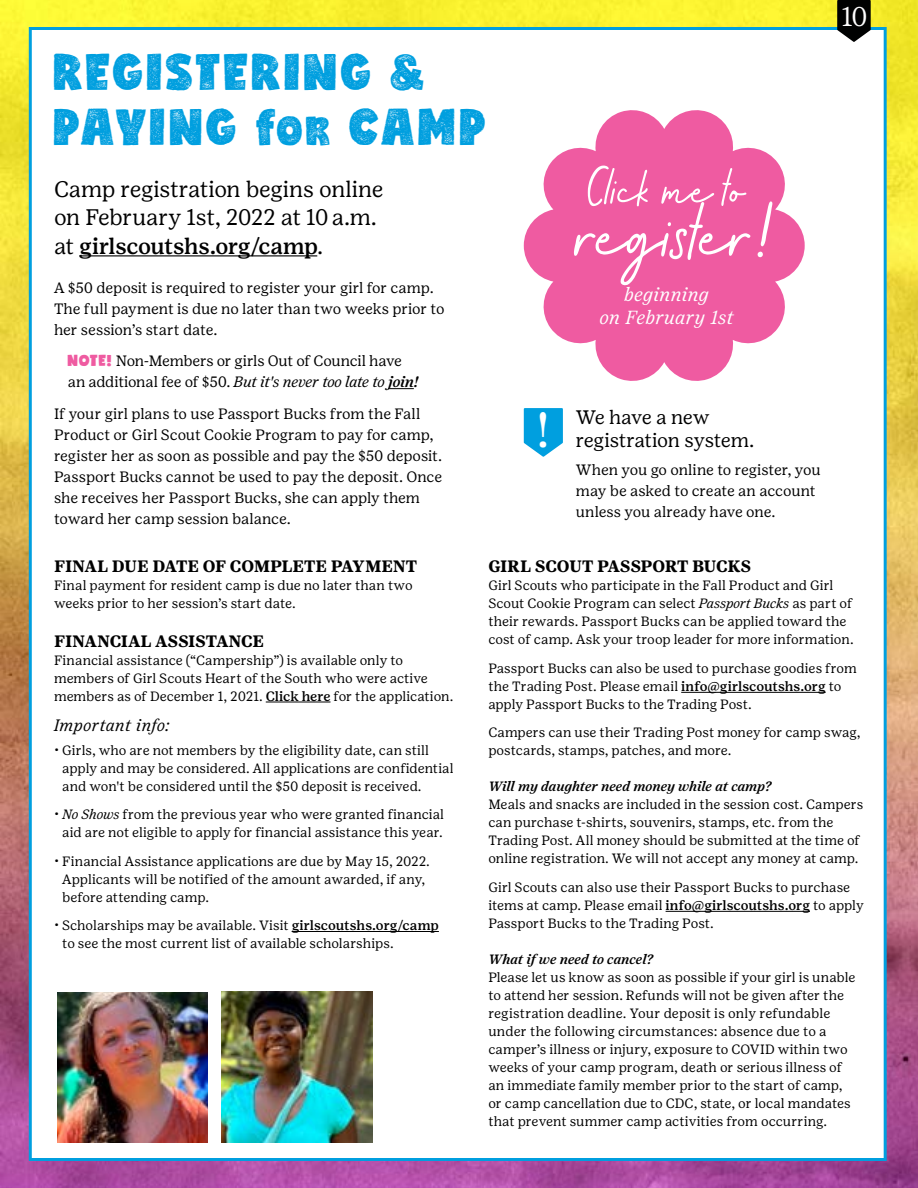
<style>
.page{position:relative;width:918px;height:1188px;background:#fff}
.page>*{position:absolute;margin:0;border:0;box-sizing:border-box;transform-origin:0 0}
.t1{font:90.9px "Camper Quotes";color:#fff}
.t2{font:59.55px "Camper Quotes";color:#fff}
.t3{font:300 48.6px "Girl Scout Display";color:#fff}
.t4{font:48px/55.5px "Candytexture";letter-spacing:.065em;color:#009fdf}
.t5{font:300 27px "Girl Scout Display";color:#fff}
.t6{font:22.5px/28.5px "Girl Scout Text";letter-spacing:-.015em;color:#000}
.t7{font:19.5px/22.5px "Girl Scout Text";letter-spacing:-.015em;color:#000}
.t8{font:italic 300 18.9px/23px "Girl Scout Display";letter-spacing:.02em;color:#fff;text-align:center}
.t9{font:700 16.5px "Girl Scout Text";letter-spacing:-.015em;color:#000}
.t10{font:italic 300 16.5px "Girl Scout Display";letter-spacing:.025em;color:#000}
.t11{font:15px/21px "Girl Scout Text";letter-spacing:-.01em;color:#000}
.t12{font:13.5px/18px "Girl Scout Text";color:#000}
.t13{font:italic 500 13.5px "Girl Scout Text";letter-spacing:-.005em;color:#000}
.s1{font-weight:500}
.s2{font-family:"Candy";color:#ef5ba1}
.s3{font-style:italic}
.s4{font-weight:500;font-style:italic}
</style>
<div class="page">
<img style="left:0;top:0;width:918px;height:1188px">
<div style="left:29px;top:27px;width:858px;height:1134px;background:#fff;border:3px solid #009fdf"></div>
<img style="left:57px;top:992px;width:151px;height:151px">
<img style="left:222px;top:991px;width:150px;height:151px">
<svg style="left:524px;top:110px;width:281px;height:271px;fill:#ef5ba1"></svg>
<hr style="left:79px;top:255px;width:238px;height:1px;background:#000">
<svg style="left:388px;top:388px;width:26px;height:1px"></svg>
<hr style="left:266px;top:702px;width:65px;height:1px;background:#000">
<hr style="left:292px;top:931px;width:147px;height:1px;background:#000">
<hr style="left:681px;top:692px;width:145px;height:1px;background:#000">
<hr style="left:666px;top:911px;width:144px;height:1px;background:#000">
<svg style="left:524px;top:408px;width:39px;height:49px;background:#25ade3"></svg>
<svg style="left:837px;top:0;width:34px;height:42px"></svg>
<h3 class="t4" style="left:54px;top:47px;width:434px">REGISTERING &amp;<br>PAYING for CAMP</h3>
<h3 class="t5" style="left:842px;top:0;width:27px">10</h3>
<h3 class="t6" style="left:54px;top:174px;width:331px">Camp registration begins online on February 1st, 2022 at 10 a.m. at <span class="s1">girlscoutshs.org/camp</span>.</h3>
<p class="t11" style="left:54px;top:277px;width:392px">A $50 deposit is required to register your girl for camp.<br>The full payment is due no later than two weeks prior to her session’s start date.</p>
<p class="t11" style="left:68px;top:350px;width:352px"><span class="s2">NOTE!</span> Non-Members or girls Out of Council have an additional fee of $50. <span class="s3">But it's never too late to</span> <span class="s4">join!</span></p>
<p class="t11" style="left:54px;top:403px;width:390px">If your girl plans to use Passport Bucks from the Fall Product or Girl Scout Cookie Program to pay for camp, register her as soon as possible and pay the $50 deposit.<br>Passport Bucks cannot be used to pay the deposit. Once she receives her Passport Bucks, she can apply them toward her camp session balance.</p>
<p class="t9" style="left:54px;top:556px;width:365px">FINAL DUE DATE OF COMPLETE PAYMENT</p>
<p class="t12" style="left:54px;top:576px;width:360px">Final payment for resident camp is due no later than two weeks prior to her session’s start date.</p>
<p class="t9" style="left:54px;top:631px;width:212px">FINANCIAL ASSISTANCE</p>
<p class="t12" style="left:54px;top:651px;width:401px">Financial assistance (“Campership”) is available only to members of Girl Scouts Heart of the South who were active members as of December 1, 2021. <span class="s1">Click here</span> for the application.</p>
<p class="t10" style="left:54px;top:715px;width:117px">Important info:</p>
<p class="t12" style="left:62px;top:741px;width:393px;text-indent:-8px">• Girls, who are not members by the eligibility date, can still apply and may be considered. All applications are confidential and won't be considered until the $50 deposit is received.</p>
<p class="t12" style="left:54px;top:805px;width:392px;text-align:center">• <span class="s3">No Shows</span> from the previous year who were granted financial aid are not eligible to apply for financial assistance this year.</p>
<p class="t12" style="left:62px;top:852px;width:369px;text-indent:-8px">• Financial Assistance applications are due by May 15, 2022.<br>Applicants will be notified of the amount awarded, if any, before attending camp.</p>
<p class="t12" style="left:62px;top:916px;width:378px;text-indent:-8px">• Scholarships may be available. Visit <span class="s1">girlscoutshs.org/camp </span>to see the most current list of available scholarships.</p>
<h2 class="t2" style="left:588px;top:157px;width:159px">Click me to</h2>
<h1 class="t1" style="left:576px;top:185px;width:204px">register!</h1>
<h3 class="t8" style="left:600px;top:283px;width:135px">beginning<br>on February 1st</h3>
<h3 class="t3" style="left:536px;top:401px;width:15px">!</h3>
<h3 class="t7" style="left:576px;top:406px;width:180px">We have a new registration system.</h3>
<p class="t11" style="left:576px;top:459px;width:246px">When you go online to register, you may be asked to create an account unless you already have one.</p>
<p class="t9" style="left:488px;top:557px;width:264px">GIRL SCOUT PASSPORT BUCKS</p>
<p class="t12" style="left:488px;top:577px;width:367px">Girl Scouts who participate in the Fall Product and Girl Scout Cookie Program can select <span class="s3">Passport Bucks</span> as part of their rewards. Passport Bucks can be applied toward the cost of camp. Ask your troop leader for more information.</p>
<p class="t12" style="left:488px;top:659px;width:370px">Passport Bucks can also be used to purchase goodies from the Trading Post. Please email <span class="s1">info@girlscoutshs.org</span> to apply Passport Bucks to the Trading Post.</p>
<p class="t12" style="left:488px;top:724px;width:374px">Campers can use their Trading Post money for camp swag, postcards, stamps, patches, and more.</p>
<p class="t13" style="left:488px;top:779px;width:285px">Will my daughter need money while at camp?</p>
<p class="t12" style="left:488px;top:796px;width:376px">Meals and snacks are included in the session cost. Campers can purchase t-shirts, souvenirs, stamps, etc. from the Trading Post. All money should be submitted at the time of online registration. We will not accept any money at camp.</p>
<p class="t12" style="left:488px;top:878px;width:377px">Girl Scouts can also use their Passport Bucks to purchase items at camp. Please email <span class="s1">info@girlscoutshs.org</span> to apply<br>Passport Bucks to the Trading Post.</p>
<p class="t13" style="left:488px;top:951px;width:166px">What if we need to cancel?</p>
<p class="t12" style="left:488px;top:968px;width:369px">Please let us know as soon as possible if your girl is unable to attend her session. Refunds will not be given after the registration deadline. Your deposit is only refundable under the following circumstances: absence due to a camper’s illness or injury, exposure to COVID within two weeks of your camp program, death or serious illness of an immediate family member prior to the start of camp, or camp cancellation due to CDC, state, or local mandates that prevent summer camp activities from occurring.</p>
</div>
